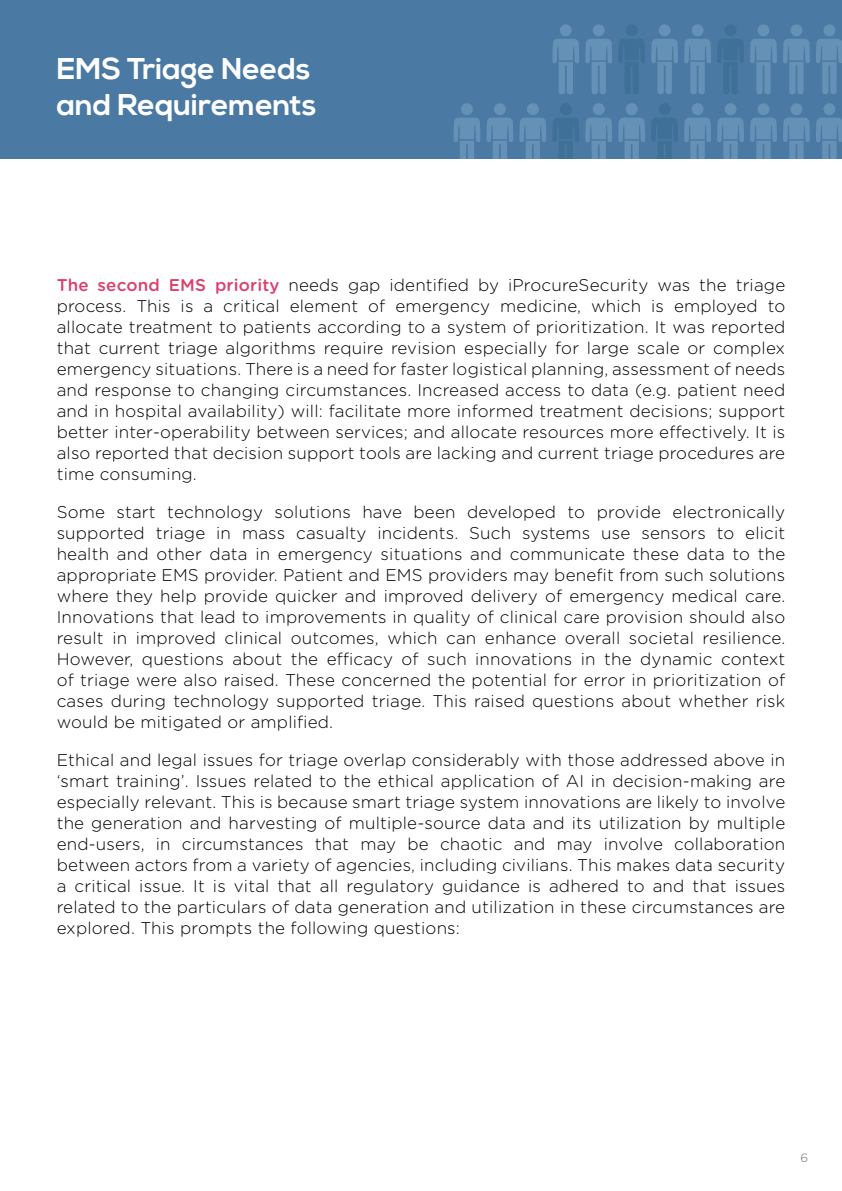
<style>
.page{position:relative;width:842px;height:1191px;background:#fff}
.page>*{position:absolute;margin:0;border:0;box-sizing:border-box;transform-origin:0 0}
.t1{font:700 30px/36px "Nexa";color:#fff}
.t2{font:300 17px/21px "Gotham Rounded";letter-spacing:.01em;color:#000;text-align:justify}
.t3{font:300 12px "Gotham Rounded";color:#6d6e71}
.s1{font-weight:500;color:#db406c}
</style>
<div class="page">
<div style="left:0;top:0;width:842px;height:159px;background:#4a7aa3"></div>
<div style="left:823px;top:24px;width:12px;height:12px;background:#6691b6;border-radius:50%"></div>
<svg style="left:816px;top:39px;width:26px;height:55px"></svg>
<div style="left:790px;top:24px;width:12px;height:12px;background:#6691b6;border-radius:50%"></div>
<svg style="left:783px;top:39px;width:27px;height:55px"></svg>
<div style="left:757px;top:24px;width:12px;height:12px;background:#6691b6;border-radius:50%"></div>
<svg style="left:750px;top:39px;width:27px;height:55px"></svg>
<div style="left:725px;top:24px;width:11px;height:12px;background:#3f7097;border-radius:50%"></div>
<svg style="left:718px;top:39px;width:26px;height:55px"></svg>
<div style="left:692px;top:24px;width:11px;height:12px;background:#6691b6;border-radius:50%"></div>
<svg style="left:684px;top:39px;width:27px;height:55px"></svg>
<div style="left:659px;top:24px;width:12px;height:12px;background:#6691b6;border-radius:50%"></div>
<svg style="left:651px;top:39px;width:27px;height:55px"></svg>
<div style="left:626px;top:24px;width:12px;height:12px;background:#3f7097;border-radius:50%"></div>
<svg style="left:619px;top:39px;width:26px;height:55px"></svg>
<div style="left:593px;top:24px;width:12px;height:12px;background:#6691b6;border-radius:50%"></div>
<svg style="left:585px;top:39px;width:27px;height:55px"></svg>
<div style="left:560px;top:24px;width:12px;height:12px;background:#6691b6;border-radius:50%"></div>
<svg style="left:552px;top:39px;width:27px;height:55px"></svg>
<div style="left:823px;top:103px;width:12px;height:12px;background:#6691b6;border-radius:50%"></div>
<svg style="left:816px;top:118px;width:26px;height:41px"></svg>
<div style="left:790px;top:103px;width:12px;height:12px;background:#6691b6;border-radius:50%"></div>
<svg style="left:783px;top:118px;width:27px;height:41px"></svg>
<div style="left:757px;top:103px;width:12px;height:12px;background:#6691b6;border-radius:50%"></div>
<svg style="left:750px;top:118px;width:27px;height:41px"></svg>
<div style="left:725px;top:103px;width:11px;height:12px;background:#6691b6;border-radius:50%"></div>
<svg style="left:717px;top:118px;width:27px;height:41px"></svg>
<div style="left:692px;top:103px;width:11px;height:12px;background:#6691b6;border-radius:50%"></div>
<svg style="left:684px;top:118px;width:27px;height:41px"></svg>
<div style="left:659px;top:103px;width:12px;height:12px;background:#3f7097;border-radius:50%"></div>
<svg style="left:652px;top:118px;width:26px;height:41px"></svg>
<div style="left:626px;top:103px;width:12px;height:12px;background:#6691b6;border-radius:50%"></div>
<svg style="left:618px;top:118px;width:27px;height:41px"></svg>
<div style="left:593px;top:103px;width:12px;height:12px;background:#6691b6;border-radius:50%"></div>
<svg style="left:585px;top:118px;width:27px;height:41px"></svg>
<div style="left:560px;top:103px;width:12px;height:12px;background:#3f7097;border-radius:50%"></div>
<svg style="left:553px;top:118px;width:26px;height:41px"></svg>
<div style="left:527px;top:103px;width:12px;height:12px;background:#6691b6;border-radius:50%"></div>
<svg style="left:519px;top:118px;width:27px;height:41px"></svg>
<div style="left:494px;top:103px;width:12px;height:12px;background:#6691b6;border-radius:50%"></div>
<svg style="left:486px;top:118px;width:27px;height:41px"></svg>
<div style="left:461px;top:103px;width:12px;height:12px;background:#6691b6;border-radius:50%"></div>
<svg style="left:454px;top:118px;width:26px;height:41px"></svg>
<h1 class="t1" style="left:57px;top:52px;width:261px">EMS Triage Needs and Requirements</h1>
<p class="t2" style="left:57px;top:273px;width:730px"><span class="s1">The second EMS priority</span> needs gap identified by iProcureSecurity was the triage process. This is a critical element of emergency medicine, which is employed to allocate treatment to patients according to a system of prioritization. It was reported that current triage algorithms require revision especially for large scale or complex emergency situations. There is a need for faster logistical planning, assessment of needs and response to changing circumstances. Increased access to data (e.g. patient need and in hospital availability) will: facilitate more informed treatment decisions; support better inter-operability between services; and allocate resources more effectively. It is also reported that decision support tools are lacking and current triage procedures are time consuming.</p>
<p class="t2" style="left:57px;top:500px;width:730px">Some start technology solutions have been developed to provide electronically supported triage in mass casualty incidents. Such systems use sensors to elicit health and other data in emergency situations and communicate these data to the appropriate EMS provider. Patient and EMS providers may benefit from such solutions where they help provide quicker and improved delivery of emergency medical care.<br>Innovations that lead to improvements in quality of clinical care provision should also result in improved clinical outcomes, which can enhance overall societal resilience.<br>However, questions about the efficacy of such innovations in the dynamic context of triage were also raised. These concerned the potential for error in prioritization of cases during technology supported triage. This raised questions about whether risk would be mitigated or amplified.</p>
<p class="t2" style="left:57px;top:748px;width:730px">Ethical and legal issues for triage overlap considerably with those addressed above in ‘smart training’. Issues related to the ethical application of AI in decision-making are especially relevant. This is because smart triage system innovations are likely to involve the generation and harvesting of multiple-source data and its utilization by multiple end-users, in circumstances that may be chaotic and may involve collaboration between actors from a variety of agencies, including civilians. This makes data security a critical issue. It is vital that all regulatory guidance is adhered to and that issues related to the particulars of data generation and utilization in these circumstances are explored. This prompts the following questions:</p>
<p class="t3" style="left:800px;top:1149px;width:9px">6</p>
</div>
